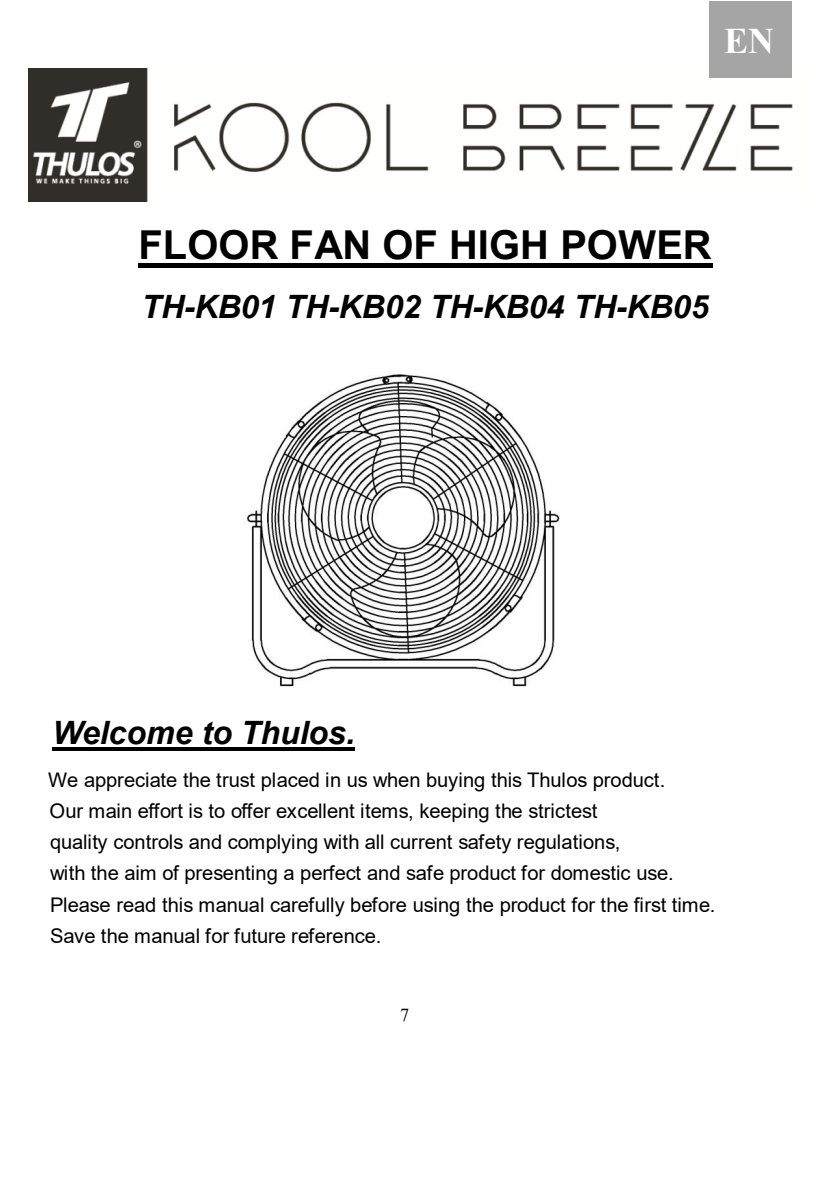
<style>
.page{position:relative;width:840px;height:1191px;background:#fff}
.page>*{position:absolute;margin:0;border:0;box-sizing:border-box;transform-origin:0 0}
.t1{font:700 39.8px "Arial";letter-spacing:.005em;color:#000}
.t2{font:700 36px "Times New Roman";color:#fff}
.t3{font:italic 700 32.2px "Arial";letter-spacing:-.005em;color:#000}
.t4{font:20.2px/31.2px "Arial";letter-spacing:-.01em;color:#000}
.t5{font:18.2px "Times New Roman";color:#000}
</style>
<div class="page">
<img style="left:28px;top:69px;width:765px;height:133px">
<hr style="left:138px;top:263px;width:574px;height:4px;background:#000">
<img style="left:246px;top:374px;width:314px;height:313px">
<hr style="left:52px;top:748px;width:302px;height:3px;background:#000">
<div style="left:708px;top:1px;width:82px;height:76px;background:#a5a5a5"></div>
<h2 class="t2" style="left:723px;top:15px;width:52px">EN</h2>
<h1 class="t1" style="left:138px;top:217px;width:574px">FLOOR FAN OF HIGH POWER</h1>
<h3 class="t3" style="left:141px;top:286px;width:568px">TH-KB01 TH-KB02 TH-KB04 TH-KB05</h3>
<h3 class="t3" style="left:52px;top:712px;width:304px">Welcome to Thulos.</h3>
<p class="t4" style="left:48px;top:764px;width:668px">We appreciate the trust placed in us when buying this Thulos product.<br>Our main effort is to offer excellent items, keeping the strictest<br>quality controls and complying with all current safety regulations,<br>with the aim of presenting a perfect and safe product for domestic use.<br>Please read this manual carefully before using the product for the first time.<br>Save the manual for future reference.</p>
<p class="t5" style="left:400px;top:1002px;width:11px">7</p>
</div>
